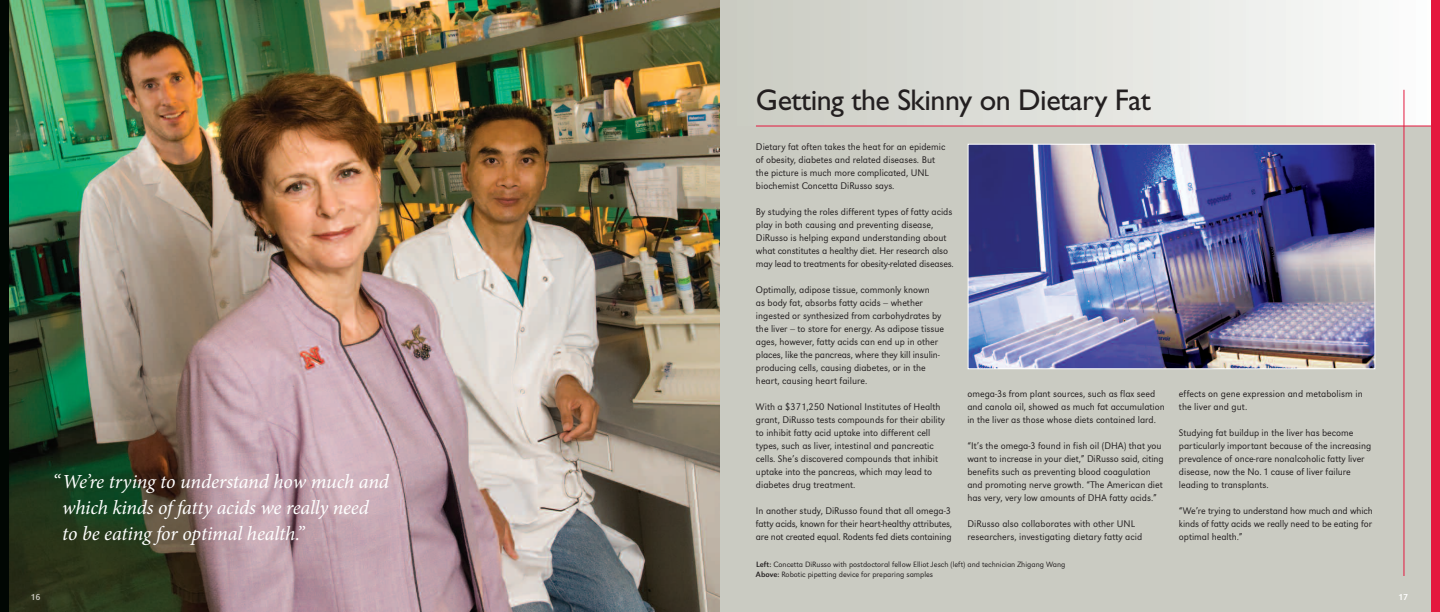
<style>
.page{position:relative;width:1440px;height:612px;background:#fff}
.page>*{position:absolute;margin:0;border:0;box-sizing:border-box;transform-origin:0 0}
.t1{font:30px "Gill Sans";letter-spacing:-.015em;color:#231f20}
.t2{font:italic 20px/26px "Minion Pro";letter-spacing:-.01em;color:#fff}
.t3{font:300 10px/13px "URW Grotesk T";color:#231f20}
.t4{font:9px "URW Grotesk T";color:#fff}
.t5{font:9px "URW Grotesk T";color:#cacbc2}
.t6{font:300 8px/10px "URW Grotesk T";color:#231f20}
.s1{font-weight:400}
</style>
<div class="page">
<div style="left:720px;top:0;width:720px;height:612px;background:#cacbc2"></div>
<img style="left:970px;top:146px;width:403px;height:221px">
<div style="left:968px;top:144px;width:407px;height:225px;border:1px solid #fff"></div>
<img style="left:9px;top:0;width:711px;height:612px">
<div style="left:720px;top:0;width:720px;height:126px;background:linear-gradient(to right,#c9cac1,#fcfdfd)"></div>
<div style="left:1431px;top:0;width:9px;height:612px;background:#e4183e"></div>
<hr style="left:756px;top:126px;width:681px;height:1px;background:#e4183e">
<hr style="left:1403px;top:90px;width:1px;height:486px;background:#e4183e">
<div style="left:0;top:0;width:9px;height:612px;background:#010703"></div>
<h2 class="t2" style="left:62px;top:470px;width:328px;text-indent:-10px">“We’re trying to understand how much and which kinds of fatty acids we really need to be eating for optimal health.”</h2>
<p class="t5" style="left:30px;top:591px;width:12px">16</p>
<h1 class="t1" style="left:756px;top:89px;width:396px">Getting the Skinny on Dietary Fat</h1>
<p class="t3" style="left:756px;top:140px;width:191px">Dietary fat often takes the heat for an epidemic of obesity, diabetes and related diseases. But the picture is much more complicated, UNL biochemist Concetta DiRusso says.</p>
<p class="t3" style="left:756px;top:205px;width:199px">By studying the roles different types of fatty acids play in both causing and preventing disease, DiRusso is helping expand understanding about what constitutes a healthy diet. Her research also may lead to treatments for obesity-related diseases.</p>
<p class="t3" style="left:756px;top:283px;width:190px">Optimally, adipose tissue, commonly known<br>as body fat, absorbs fatty acids − whether ingested or synthesized from carbohydrates by the liver − to store for energy. As adipose tissue ages, however, fatty acids can end up in other places, like the pancreas, where they kill insulin&shy;producing cells, causing diabetes, or in the heart, causing heart failure.</p>
<p class="t3" style="left:756px;top:400px;width:191px">With a $371,250 National Institutes of Health grant, DiRusso tests compounds for their ability to inhibit fatty acid uptake into different cell types, such as liver, intestinal and pancreatic cells. She’s discovered compounds that inhibit uptake into the pancreas, which may lead to diabetes drug treatment.</p>
<p class="t3" style="left:756px;top:504px;width:198px;text-align:justify">In another study, DiRusso found that all omega-3 fatty acids, known for their heart-healthy attributes, are not created equal. Rodents fed diets containing</p>
<p class="t3" style="left:967px;top:387px;width:199px">omega-3s from plant sources, such as flax seed and canola oil, showed as much fat accumulation in the liver as those whose diets contained lard.</p>
<p class="t3" style="left:967px;top:439px;width:198px">“It’s the omega-3 found in fish oil (DHA) that you want to increase in your diet,” DiRusso said, citing benefits such as preventing blood coagulation and promoting nerve growth. “The American diet has very, very low amounts of DHA fatty acids.”</p>
<p class="t3" style="left:967px;top:517px;width:176px">DiRusso also collaborates with other UNL researchers, investigating dietary fatty acid</p>
<p class="t6" style="left:756px;top:559px;width:311px"><span class="s1">Left:</span> Concetta DiRusso with postdoctoral fellow Elliot Jesch (left) and technician Zhigang Wang<br><span class="s1">Above:</span> Robotic pipetting device for preparing samples</p>
<p class="t3" style="left:1179px;top:387px;width:185px">effects on gene expression and metabolism in the liver and gut.</p>
<p class="t3" style="left:1179px;top:426px;width:194px">Studying fat buildup in the liver has become particularly important because of the increasing prevalence of once-rare nonalcoholic fatty liver disease, now the No. 1 cause of liver failure leading to transplants.</p>
<p class="t3" style="left:1179px;top:504px;width:195px;text-align:justify">“We’re trying to understand how much and which kinds of fatty acids we really need to be eating for optimal health.”</p>
<p class="t4" style="left:1398px;top:591px;width:12px">17</p>
</div>
